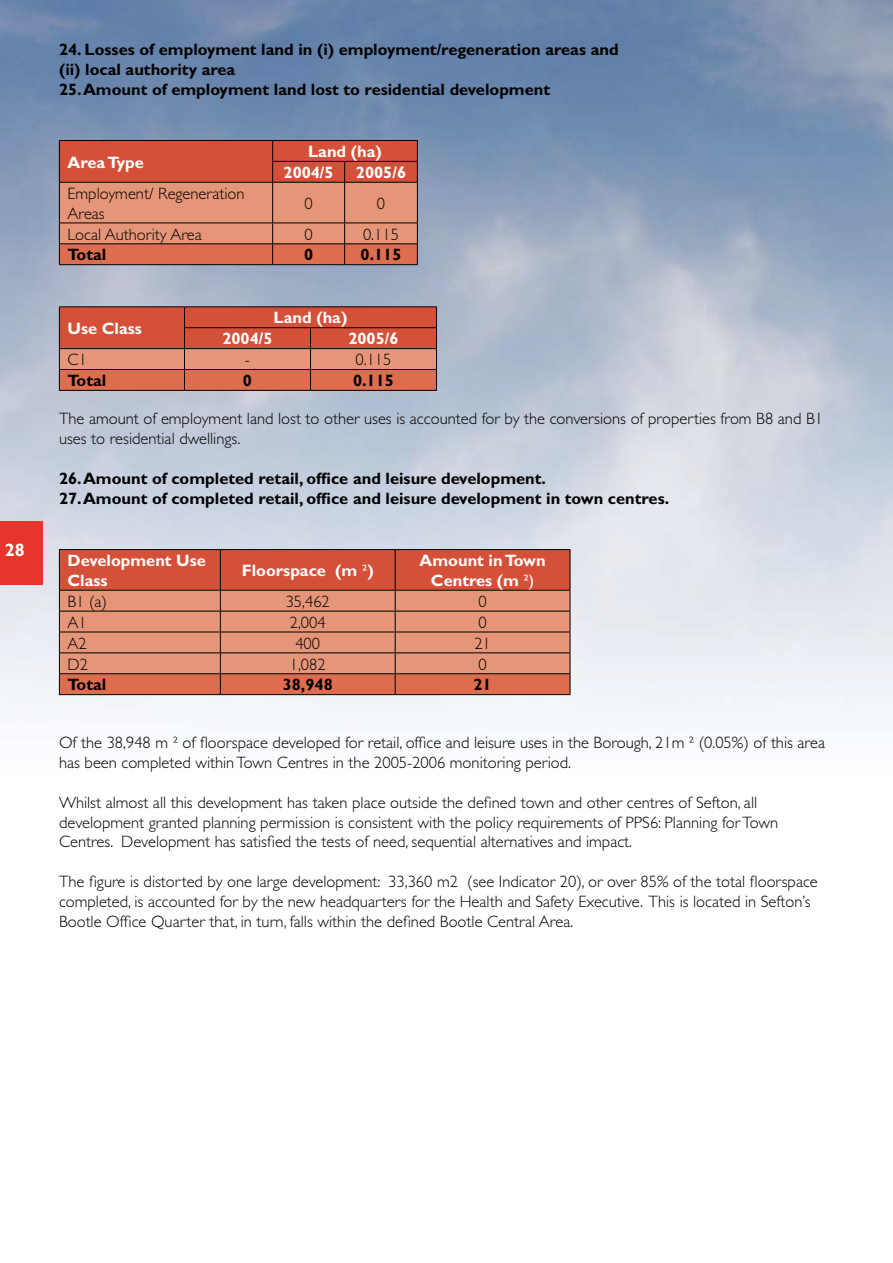
<style>
.page{position:relative;width:893px;height:1263px;background:#fff}
.page>*{position:absolute;margin:0;border:0;box-sizing:border-box;transform-origin:0 0}
.t1{font:700 18px "Gill Sans";color:#fff}
.t2{font:300 16.5px/19.8px "Gill Sans";color:#000}
.t3{font:700 16.5px/19.8px "Gill Sans";color:#000}
.t4{font:700 16.5px/19.8px "Gill Sans";color:#fff}
.s1{font-weight:400}
</style>
<div class="page">
<img style="left:0;top:0;width:893px;height:715px">
<svg style="left:59px;top:140px;width:359px;height:124px;background:#d47257"></svg>
<hr style="left:59px;top:264px;width:214px;height:1px;background:#000">
<hr style="left:273px;top:264px;width:72px;height:1px;background:#000">
<hr style="left:345px;top:264px;width:73px;height:1px;background:#000">
<hr style="left:59px;top:306px;width:125px;height:1px;background:#000">
<hr style="left:184px;top:306px;width:126px;height:1px;background:#000">
<hr style="left:310px;top:306px;width:127px;height:1px;background:#000">
<svg style="left:59px;top:307px;width:378px;height:83px;background:#ce6349"></svg>
<hr style="left:59px;top:390px;width:125px;height:1px;background:#000">
<hr style="left:184px;top:390px;width:126px;height:1px;background:#000">
<hr style="left:310px;top:390px;width:127px;height:1px;background:#000">
<svg style="left:59px;top:549px;width:512px;height:146px;background:#d4755b"></svg>
<hr style="left:59px;top:694px;width:161px;height:1px;background:#000">
<hr style="left:220px;top:694px;width:175px;height:1px;background:#000">
<hr style="left:395px;top:694px;width:175px;height:1px;background:#000">
<div style="left:0;top:521px;width:43px;height:63px;background:#e5352c"></div>
<p class="t1" style="left:5px;top:539px;width:21px">28</p>
<p class="t3" style="left:59px;top:39px;width:561px">24. Losses of employment land in (i) employment/regeneration areas and (ii) local authority area</p>
<p class="t3" style="left:59px;top:79px;width:493px">25. Amount of employment land lost to residential development</p>
<p class="t4" style="left:67px;top:152px;width:78px">Area Type</p>
<p class="t4" style="left:284px;top:141px;width:100px;line-height:20.9px;text-indent:25px">Land (ha)<br>2004/5</p>
<p class="t4" style="left:356px;top:162px;width:52px">2005/6</p>
<p class="t2" style="left:67px;top:184px;width:179px">Employment/ Regeneration<br>Areas</p>
<p class="t2" style="left:304px;top:194px;width:10px">0</p>
<p class="t2" style="left:377px;top:194px;width:10px">0</p>
<p class="t2" style="left:67px;top:224px;width:136px">Local Authority Area</p>
<p class="t2" style="left:304px;top:224px;width:10px">0</p>
<p class="t2" style="left:363px;top:224px;width:37px">0.115</p>
<p class="t3" style="left:67px;top:245px;width:40px">Total</p>
<p class="t3" style="left:304px;top:245px;width:11px">0</p>
<p class="t3" style="left:361px;top:245px;width:42px">0.115</p>
<p class="t4" style="left:67px;top:318px;width:76px">Use Class</p>
<p class="t4" style="left:274px;top:308px;width:75px">Land (ha)</p>
<p class="t4" style="left:222px;top:329px;width:52px">2004/5</p>
<p class="t4" style="left:348px;top:329px;width:52px">2005/6</p>
<p class="t2" style="left:67px;top:350px;width:21px">C1</p>
<p class="t2" style="left:245px;top:350px;width:7px">-</p>
<p class="t2" style="left:356px;top:350px;width:37px">0.115</p>
<p class="t3" style="left:67px;top:371px;width:40px">Total</p>
<p class="t3" style="left:243px;top:371px;width:11px">0</p>
<p class="t3" style="left:353px;top:371px;width:42px">0.115</p>
<p class="t2" style="left:59px;top:409px;width:765px">The amount of employment land lost to other uses is accounted for by the conversions of properties from B8 and B1 uses to residential dwellings.</p>
<p class="t3" style="left:59px;top:468px;width:489px">26. Amount of completed retail, office and leisure development.</p>
<p class="t3" style="left:59px;top:488px;width:612px">27. Amount of completed retail, office and leisure development in town centres.</p>
<p class="t4" style="left:67px;top:551px;width:140px">Development Use<br>Class</p>
<p class="t4" style="left:242px;top:561px;width:133px">Floorspace (m <span class="s1">²</span>)</p>
<p class="t4" style="left:420px;top:551px;width:128px;text-align:center">Amount in Town<br>Centres (m <span class="s1">²)</span></p>
<p class="t2" style="left:67px;top:592px;width:41px">B1 (a)</p>
<p class="t2" style="left:286px;top:592px;width:46px">35,462</p>
<p class="t2" style="left:478px;top:592px;width:10px">0</p>
<p class="t2" style="left:67px;top:612px;width:21px">A1</p>
<p class="t2" style="left:290px;top:612px;width:37px">2,004</p>
<p class="t2" style="left:478px;top:612px;width:10px">0</p>
<p class="t2" style="left:67px;top:633px;width:21px">A2</p>
<p class="t2" style="left:295px;top:633px;width:26px">400</p>
<p class="t2" style="left:474px;top:633px;width:18px">21</p>
<p class="t2" style="left:67px;top:654px;width:22px">D2</p>
<p class="t2" style="left:290px;top:654px;width:37px">1,082</p>
<p class="t2" style="left:478px;top:654px;width:10px">0</p>
<p class="t3" style="left:67px;top:675px;width:40px">Total</p>
<p class="t3" style="left:283px;top:675px;width:52px">38,948</p>
<p class="t3" style="left:473px;top:675px;width:20px">21</p>
<p class="t2" style="left:59px;top:733px;width:767px">Of the 38,948 m ² of floorspace developed for retail, office and leisure uses in the Borough, 21m ² (0.05%) of this area has been completed within Town Centres in the 2005-2006 monitoring period.</p>
<p class="t2" style="left:59px;top:792px;width:721px">Whilst almost all this development has taken place outside the defined town and other centres of Sefton, all development granted planning permission is consistent with the policy requirements of PPS6: Planning for Town<br>Centres. Development has satisfied the tests of need, sequential alternatives and impact.</p>
<p class="t2" style="left:59px;top:872px;width:760px">The figure is distorted by one large development: 33,360 m2 (see Indicator 20), or over 85% of the total floorspace completed, is accounted for by the new headquarters for the Health and Safety Executive. This is located in Sefton’s<br>Bootle Office Quarter that, in turn, falls within the defined Bootle Central Area.</p>
</div>
